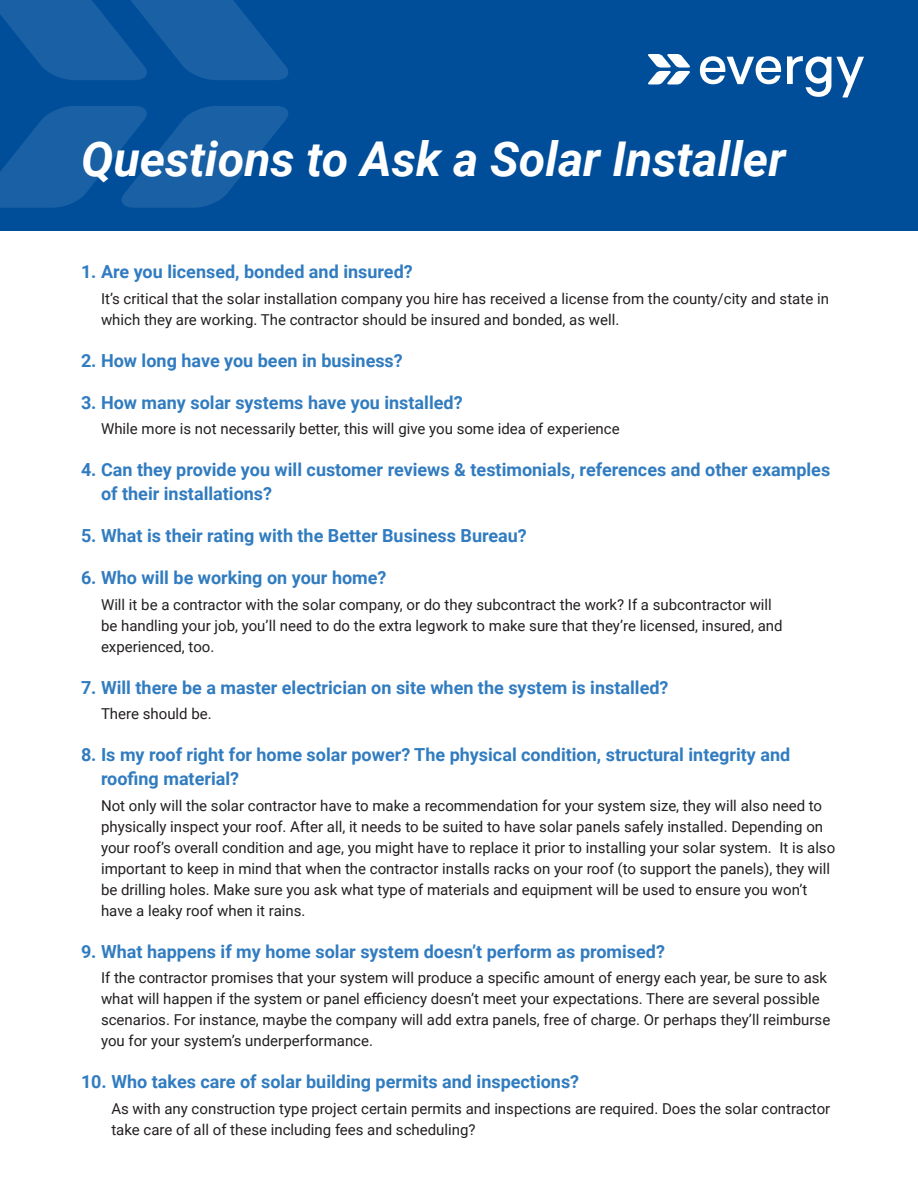
<style>
.page{position:relative;width:918px;height:1188px;background:#fff}
.page>*{position:absolute;margin:0;border:0;box-sizing:border-box;transform-origin:0 0}
.t1{font:italic 700 48px "Roboto";color:#fff}
.t2{font:700 18px/24px "Roboto";color:#317cc0}
.t3{font:15px/21px "Roboto";color:#231f20}
</style>
<div class="page">
<div style="left:0;top:0;width:918px;height:230px;background:#004e9a"></div>
<svg style="left:648px;top:54px;width:42px;height:30px"></svg>
<svg style="left:700px;top:56px;width:81px;height:28px"></svg>
<svg style="left:787px;top:56px;width:77px;height:41px"></svg>
<svg style="left:0;top:106px;width:288px;height:102px"></svg>
<svg style="left:0;top:0;width:288px;height:80px"></svg>
<p class="t1" style="left:81px;top:125px;width:706px">Questions to Ask a Solar Installer</p>
<p class="t2" style="left:81px;top:259px;width:333px">1. Are you licensed, bonded and insured?</p>
<p class="t3" style="left:101px;top:287px;width:729px">It’s critical that the solar installation company you hire has received a license from the county/city and state in which they are working. The contractor should be insured and bonded, as well.</p>
<p class="t2" style="left:81px;top:348px;width:323px">2. How long have you been in business?</p>
<p class="t2" style="left:81px;top:390px;width:383px">3. How many solar systems have you installed?</p>
<p class="t3" style="left:101px;top:418px;width:520px">While more is not necessarily better, this will give you some idea of experience</p>
<p class="t2" style="left:101px;top:457px;width:731px;text-indent:-20px">4. Can they provide you will customer reviews &amp; testimonials, references and other examples of their installations?</p>
<p class="t2" style="left:81px;top:523px;width:447px">5. What is their rating with the Better Business Bureau?</p>
<p class="t2" style="left:81px;top:565px;width:307px">6. Who will be working on your home?</p>
<p class="t3" style="left:101px;top:593px;width:683px">Will it be a contractor with the solar company, or do they subcontract the work? If a subcontractor will be handling your job, you’ll need to do the extra legwork to make sure that they’re licensed, insured, and experienced, too.</p>
<p class="t2" style="left:81px;top:675px;width:589px">7. Will there be a master electrician on site when the system is installed?</p>
<p class="t3" style="left:101px;top:703px;width:112px">There should be.</p>
<p class="t2" style="left:101px;top:742px;width:691px;text-indent:-20px">8. Is my roof right for home solar power? The physical condition, structural integrity and roofing material?</p>
<p class="t3" style="left:101px;top:794px;width:736px">Not only will the solar contractor have to make a recommendation for your system size, they will also need to physically inspect your roof. After all, it needs to be suited to have solar panels safely installed. Depending on your roof’s overall condition and age, you might have to replace it prior to installing your solar system. It is also important to keep in mind that when the contractor installs racks on your roof (to support the panels), they will be drilling holes. Make sure you ask what type of materials and equipment will be used to ensure you won’t have a leaky roof when it rains.</p>
<p class="t2" style="left:81px;top:939px;width:586px">9. What happens if my home solar system doesn’t perform as promised?</p>
<p class="t3" style="left:101px;top:967px;width:731px">If the contractor promises that your system will produce a specific amount of energy each year, be sure to ask what will happen if the system or panel efficiency doesn’t meet your expectations. There are several possible scenarios. For instance, maybe the company will add extra panels, free of charge. Or perhaps they’ll reimburse you for your system’s underperformance.</p>
<p class="t2" style="left:81px;top:1069px;width:500px">10. Who takes care of solar building permits and inspections?</p>
<p class="t3" style="left:111px;top:1097px;width:720px">As with any construction type project certain permits and inspections are required. Does the solar contractor take care of all of these including fees and scheduling?</p>
</div>
